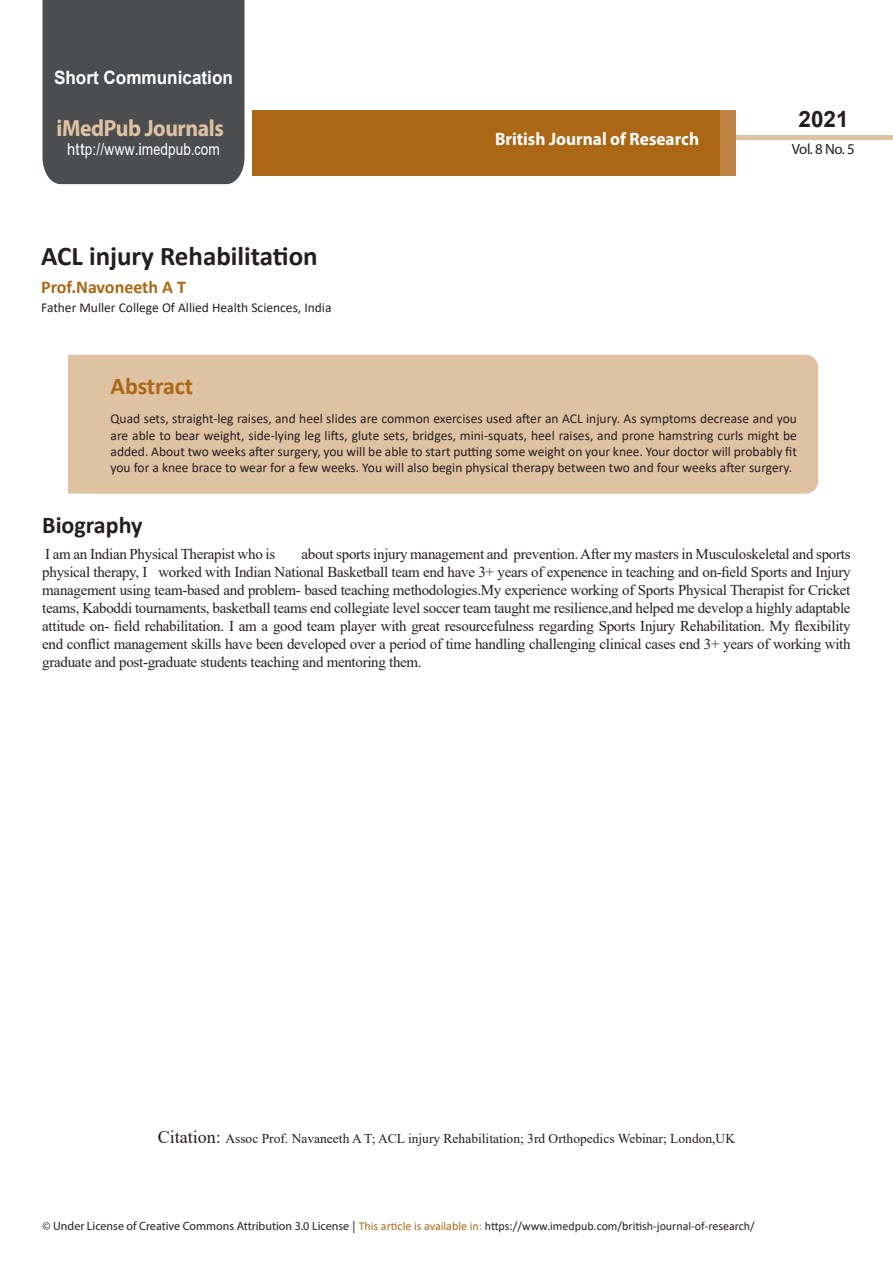
<style>
.page{position:relative;width:893px;height:1263px;background:#fff}
.page>*{position:absolute;margin:0;border:0;box-sizing:border-box;transform-origin:0 0}
.t1{font:700 27px "Calibri";color:#231f20}
.side-heading{font:700 24px "Calibri";color:#231f20}
.t2{font:700 24px "Calibri";letter-spacing:-.005em;color:#ab6715}
.t3{font:700 23.4px "Myriad Pro";letter-spacing:-.02em;color:#dfc2a2;scale:.93 1}
.t4{font:700 22.5px "Arial";color:#231f20}
.t5{font:700 18.45px "Arial";color:#fff;scale:.93 1}
.t6{font:700 18px "Myriad Pro";color:#fff;scale:.96 1}
.t7{font:700 18px "Calibri";color:#ab6715}
.t8{font:16.5px "Arial";letter-spacing:.01em;color:#fff;scale:.89 1}
.body_text{font:15px/18px "Times New Roman";letter-spacing:-.02em;color:#231f20;text-align:justify}
.t9{font:14.85px "Myriad Pro";color:#231f20}
.Body_Text_First_Inde{font:13.5px/16.2px "Calibri";color:#231f20;text-align:justify}
.t10{font:13.5px "Times New Roman";color:#231f20}
.t11{font:12px "Calibri";color:#231f20}
.s1{font-family:"Calibri"}
.s2{font-size:18px}
.s3{font-family:"Myriad Pro"}
.s4{font-family:"Nirmala UI"}
.s5{color:#ab6715}
</style>
<div class="page">
<div style="left:43px;top:0;width:201px;height:184px;background:#4c4d4f"></div>
<div style="left:736px;top:135px;width:157px;height:5px;background:#dfc2a2"></div>
<div style="left:252px;top:110px;width:469px;height:66px;background:#ab6715"></div>
<div style="left:720px;top:110px;width:16px;height:66px;background:#be8545"></div>
<div style="left:68px;top:355px;width:750px;height:139px;background:#dfc2a2"></div>
<p class="t5" style="left:54px;top:64px;width:194px">Short Communication</p>
<h3 class="t3" style="left:57px;top:113px;width:181px">iMedPub Journals</h3>
<p class="t8" style="left:67px;top:138px;width:173px">http://www<span class="s1">.</span>imedpub<span class="s1">.</span>com</p>
<p class="t1" style="left:41px;top:237px;width:278px">ACL injury Rehabilitation</p>
<p class="t7" style="left:41px;top:274px;width:147px">Prof.Navoneeth A T</p>
<p class="Body_Text_First_Inde" style="left:41px;top:299px;width:292px">Father Muller College Of Allied Health Sciences, India</p>
<p class="t6" style="left:495px;top:127px;width:214px">British Journal of Research</p>
<p class="t6" style="left:582px;top:138px;width:128px">ISSN 2471-8416</p>
<h3 class="t4" style="left:799px;top:104px;width:52px">2021</h3>
<p class="t9" style="left:792px;top:140px;width:64px">Vol. 8 No. 5</p>
<p class="t2" style="left:111px;top:369px;width:84px">Abstract</p>
<p class="Body_Text_First_Inde" style="left:111px;top:410px;width:688px">Quad sets, straight-leg raises, and heel slides are common exercises used after an ACL injury. As symptoms decrease and you are able to bear weight, side-lying leg lifts, glute sets, bridges, mini-squats, heel raises, and prone hamstring curls might be added. About two weeks after surgery, you will be able to start putting some weight on your knee. Your doctor will probably fit you for a knee brace to wear for a few weeks. You will also begin physical therapy between two and four weeks after surgery.</p>
<p class="side-heading" style="left:42px;top:508px;width:102px">Biography</p>
<p class="body_text" style="left:45px;top:545px;width:231px">I am an Indian Physical Therapist who is</p>
<p class="body_text" style="left:42px;top:545px;width:810px;text-indent:259px">about sports injury management and prevention. After my masters in Musculoskeletal and sports physical therapy, I worked with Indian National Basketball team end have 3+ years of expenence in teaching and on-field Sports and Injury management using team-based and problem- based teaching methodologies.My experience working of Sports Physical Therapist for Cricket teams, Kaboddi tournaments, basketball teams end collegiate level soccer team taught me resilience,and helped me develop a highly adaptable attitude on- field rehabilitation. I am a good team player with great resourcefulness regarding Sports Injury Rehabilitation. My flexibility end conflict management skills have been developed over a period of time handling challenging clinical cases end 3+ years of working with graduate and post-graduate students teaching and mentoring them.</p>
<p class="t10" style="left:158px;top:1129px;width:579px"><span class="s2">Citation:</span> Assoc Prof. Navaneeth A T; ACL injury Rehabilitation; 3rd Orthopedics Webinar; London,UK</p>
<p class="t11" style="left:43px;top:1217px;width:714px"><span class="s3">© Under License of Creative Commons Attribution 3.0 License</span> <span class="s4">|</span> <span class="s5">This article is available in:</span> https://www.imedpub.com/british-journal-of-research/</p>
</div>
